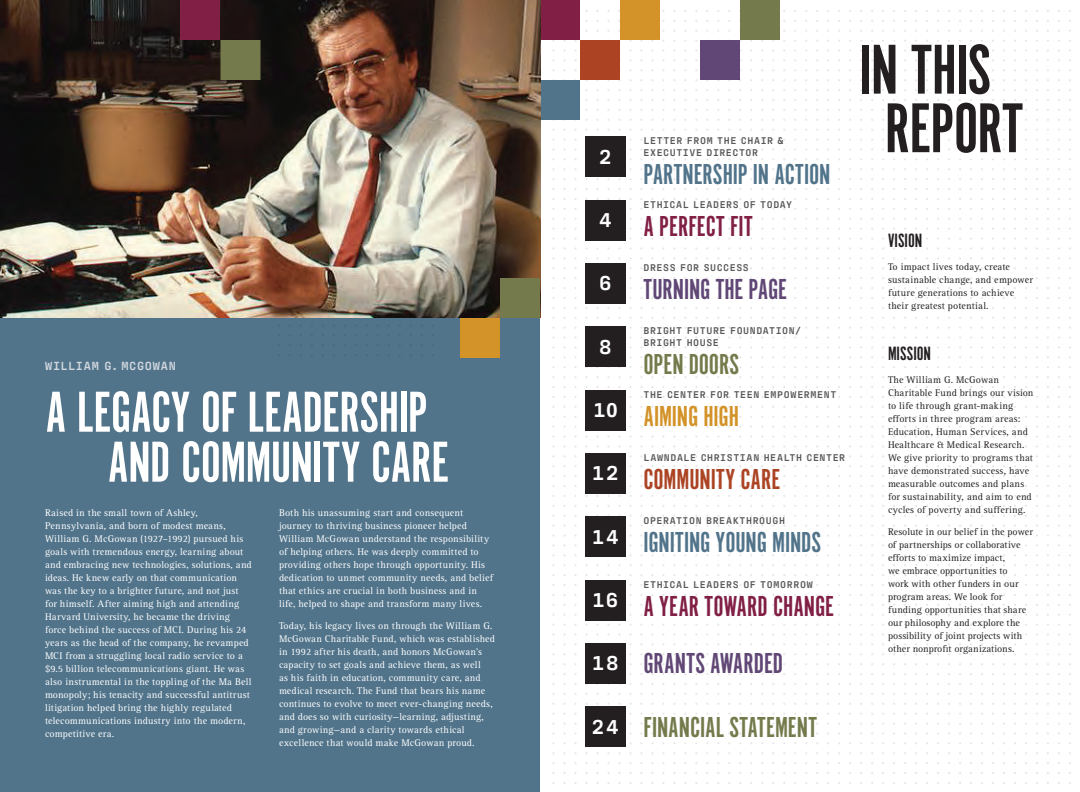
<style>
.page{position:relative;width:1080px;height:792px;background:#fff}
.page>*{position:absolute;margin:0;border:0;box-sizing:border-box;transform-origin:0 0}
.Chapter_Headline{font:73.2px "Alternate Got No 1 D";letter-spacing:-.01em;color:#231f20}
.Chapter_Headline-2{font:60px "Alternate Got No 1 D";letter-spacing:-.01em;color:#fff}
.Chapter_Headline-3{font:30px "Alternate Got No 1 D";letter-spacing:-.005em;color:#51748b}
.Chapter_Headline-4{font:30px "Alternate Got No 1 D";color:#811f45}
.Chapter_Headline-5{font:30px "Alternate Got No 1 D";letter-spacing:-.005em;color:#604775}
.Chapter_Headline-6{font:30px "Alternate Got No 1 D";color:#757a4c}
.Chapter_Headline-7{font:30px "Alternate Got No 1 D";letter-spacing:-.005em;color:#ac4424}
.Chapter_Headline-8{font:30px "Alternate Got No 1 D";letter-spacing:-.005em;color:#d39328}
.Body_Copy{font:600 22px "Antarctican Mono";letter-spacing:.045em;color:#fff}
.Chapter_Headline-9{font:20px "Alternate Got No 1 D";letter-spacing:.005em;color:#231f20}
.Body_Copy-2{font:600 12px "Antarctican Mono";letter-spacing:.06em;color:#d3d8df}
.Body_Copy-3{font:10px/13px "Rotis Serif Pro";letter-spacing:.02em;color:#fff}
.Body_Copy-4{font:10px/13px "Rotis Serif Pro";letter-spacing:.01em;color:#231f20}
.Body_Copy-5{font:600 10px/12px "Antarctican Mono";letter-spacing:.06em;color:#57585a}
.s1{font-family:"Helvetica";font-weight:700;font-size:20px}
</style>
<div class="page">
<div style="left:0;top:317px;width:540px;height:475px;background:#51748b"></div>
<div style="left:585px;top:136px;width:41px;height:41px;background:#231f20"></div>
<div style="left:585px;top:200px;width:41px;height:40px;background:#231f20"></div>
<div style="left:585px;top:263px;width:41px;height:41px;background:#231f20"></div>
<div style="left:585px;top:326px;width:41px;height:41px;background:#231f20"></div>
<div style="left:585px;top:390px;width:41px;height:40px;background:#231f20"></div>
<div style="left:585px;top:453px;width:41px;height:41px;background:#231f20"></div>
<div style="left:585px;top:516px;width:41px;height:41px;background:#231f20"></div>
<div style="left:585px;top:580px;width:41px;height:40px;background:#231f20"></div>
<div style="left:585px;top:643px;width:41px;height:41px;background:#231f20"></div>
<div style="left:585px;top:706px;width:41px;height:41px;background:#231f20"></div>
<svg style="left:540px;top:0;width:40px;height:42px"></svg>
<div style="left:740px;top:0;width:40px;height:40px;background:#757a4c"></div>
<svg style="left:540px;top:79px;width:40px;height:42px"></svg>
<div style="left:580px;top:40px;width:40px;height:41px;background:#ac4424"></div>
<div style="left:700px;top:40px;width:40px;height:41px;background:#604775"></div>
<div style="left:620px;top:0;width:40px;height:40px;background:#d39328"></div>
<img style="left:0;top:0;width:540px;height:318px">
<div style="left:220px;top:40px;width:40px;height:40px;background:#757a4c"></div>
<div style="left:180px;top:0;width:40px;height:40px;background:#811f45"></div>
<svg style="left:460px;top:278px;width:80px;height:80px"></svg>
<p class="Body_Copy-2" style="left:45px;top:356px;width:133px">WILLIAM G. MCGOWAN</p>
<p class="Chapter_Headline-2" style="left:45px;top:380px;width:384px">A LEGACY OF LEADERSHIP</p>
<p class="Chapter_Headline-2" style="left:108px;top:430px;width:343px">AND COMMUNITY CARE</p>
<p class="Body_Copy-3" style="left:45px;top:507px;width:208px">Raised in the small town of Ashley, Pennsylvania, and born of modest means, William G. McGowan (1927–1992) pursued his goals with tremendous energy, learning about and embracing new technologies, solutions, and ideas. He knew early on that communication was the key to a brighter future, and not just for himself. After aiming high and attending Harvard University, he became the driving force behind the success of MCI. During his 24 years as the head of the company, he revamped MCI from a struggling local radio service to a $9.5 billion telecommunications giant. He was also instrumental in the toppling of the Ma Bell monopoly; his tenacity and successful antitrust litigation helped bring the highly regulated telecommunications industry into the modern, competitive era.</p>
<p class="Body_Copy-3" style="left:279px;top:507px;width:216px">Both his unassuming start and consequent journey to thriving business pioneer helped William McGowan understand the responsibility of helping others. He was deeply committed to providing others hope through opportunity. His dedication to unmet community needs, and belief that ethics are crucial in both business and in life, helped to shape and transform many lives.</p>
<p class="Body_Copy-3" style="left:279px;top:620px;width:218px">Today, his legacy lives on through the William G.<br>McGowan Charitable Fund, which was established in 1992 after his death, and honors McGowan’s capacity to set goals and achieve them, as well<br>as his faith in education, community care, and medical research. The Fund that bears his name continues to evolve to meet ever-changing needs, and does so with curiosity—learning, adjusting, and growing—and a clarity towards ethical excellence that would make McGowan proud.</p>
<p class="Body_Copy" style="left:599px;top:139px;width:15px">2</p>
<p class="Body_Copy" style="left:599px;top:203px;width:15px">4</p>
<p class="Body_Copy" style="left:599px;top:266px;width:15px">6</p>
<p class="Body_Copy" style="left:599px;top:329px;width:15px">8</p>
<p class="Body_Copy" style="left:593px;top:393px;width:26px">1<span class="s1">0</span></p>
<p class="Body_Copy" style="left:592px;top:456px;width:29px">12</p>
<p class="Body_Copy" style="left:592px;top:519px;width:29px">14</p>
<p class="Body_Copy" style="left:592px;top:583px;width:29px">16</p>
<p class="Body_Copy" style="left:592px;top:646px;width:29px">18</p>
<p class="Body_Copy" style="left:592px;top:709px;width:29px">24</p>
<p class="Body_Copy-5" style="left:643px;top:134px;width:142px">LETTER FROM THE CHAIR &amp;<br>EXECUTIVE DIRECTOR</p>
<p class="Chapter_Headline-3" style="left:644px;top:159px;width:188px">PARTNERSHIP IN ACTION</p>
<p class="Body_Copy-5" style="left:644px;top:197px;width:150px">ETHICAL LEADERS OF TODAY</p>
<p class="Chapter_Headline-4" style="left:644px;top:210px;width:111px">A PERFECT FIT</p>
<p class="Body_Copy-5" style="left:644px;top:261px;width:107px">DRESS FOR SUCCESS</p>
<p class="Chapter_Headline-5" style="left:644px;top:273px;width:145px">TURNING THE PAGE</p>
<p class="Body_Copy-5" style="left:644px;top:324px;width:159px">BRIGHT FUTURE FOUNDATION/<br>BRIGHT HOUSE</p>
<p class="Chapter_Headline-6" style="left:644px;top:349px;width:97px">OPEN DOORS</p>
<p class="Body_Copy-5" style="left:644px;top:387px;width:194px">THE CENTER FOR TEEN EMPOWERMENT</p>
<p class="Chapter_Headline-8" style="left:644px;top:400px;width:97px">AIMING HIGH</p>
<p class="Body_Copy-5" style="left:644px;top:451px;width:203px">LAWNDALE CHRISTIAN HEALTH CENTER</p>
<p class="Chapter_Headline-7" style="left:644px;top:463px;width:138px">COMMUNITY CARE</p>
<p class="Body_Copy-5" style="left:644px;top:514px;width:143px">OPERATION BREAKTHROUGH</p>
<p class="Chapter_Headline-3" style="left:644px;top:527px;width:179px">IGNITING YOUNG MINDS</p>
<p class="Body_Copy-5" style="left:644px;top:577px;width:171px">ETHICAL LEADERS OF TOMORROW</p>
<p class="Chapter_Headline-4" style="left:644px;top:590px;width:192px">A YEAR TOWARD CHANGE</p>
<p class="Chapter_Headline-5" style="left:644px;top:648px;width:141px">GRANTS AWARDED</p>
<p class="Chapter_Headline-6" style="left:644px;top:711px;width:175px">FINANCIAL STATEMENT</p>
<p class="Chapter_Headline" style="left:859px;top:31px;width:133px">IN THIS</p>
<p class="Chapter_Headline" style="left:885px;top:89px;width:140px">REPORT</p>
<p class="Chapter_Headline-9" style="left:888px;top:230px;width:36px">VISION</p>
<p class="Body_Copy-4" style="left:888px;top:261px;width:146px">To impact lives today, create sustainable change, and empower future generations to achieve their greatest potential.</p>
<p class="Chapter_Headline-9" style="left:888px;top:343px;width:45px">MISSION</p>
<p class="Body_Copy-4" style="left:888px;top:374px;width:147px">The William G. McGowan<br>Charitable Fund brings our vision to life through grant-making efforts in three program areas:<br>Education, Human Services, and<br>Healthcare &amp; Medical Research.<br>We give priority to programs that have demonstrated success, have measurable outcomes and plans for sustainability, and aim to end cycles of poverty and suffering.</p>
<p class="Body_Copy-4" style="left:888px;top:526px;width:146px">Resolute in our belief in the power of partnerships or collaborative efforts to maximize impact,<br>we embrace opportunities to<br>work with other funders in our program areas. We look for funding opportunities that share our philosophy and explore the possibility of joint projects with other nonprofit organizations.</p>
</div>
